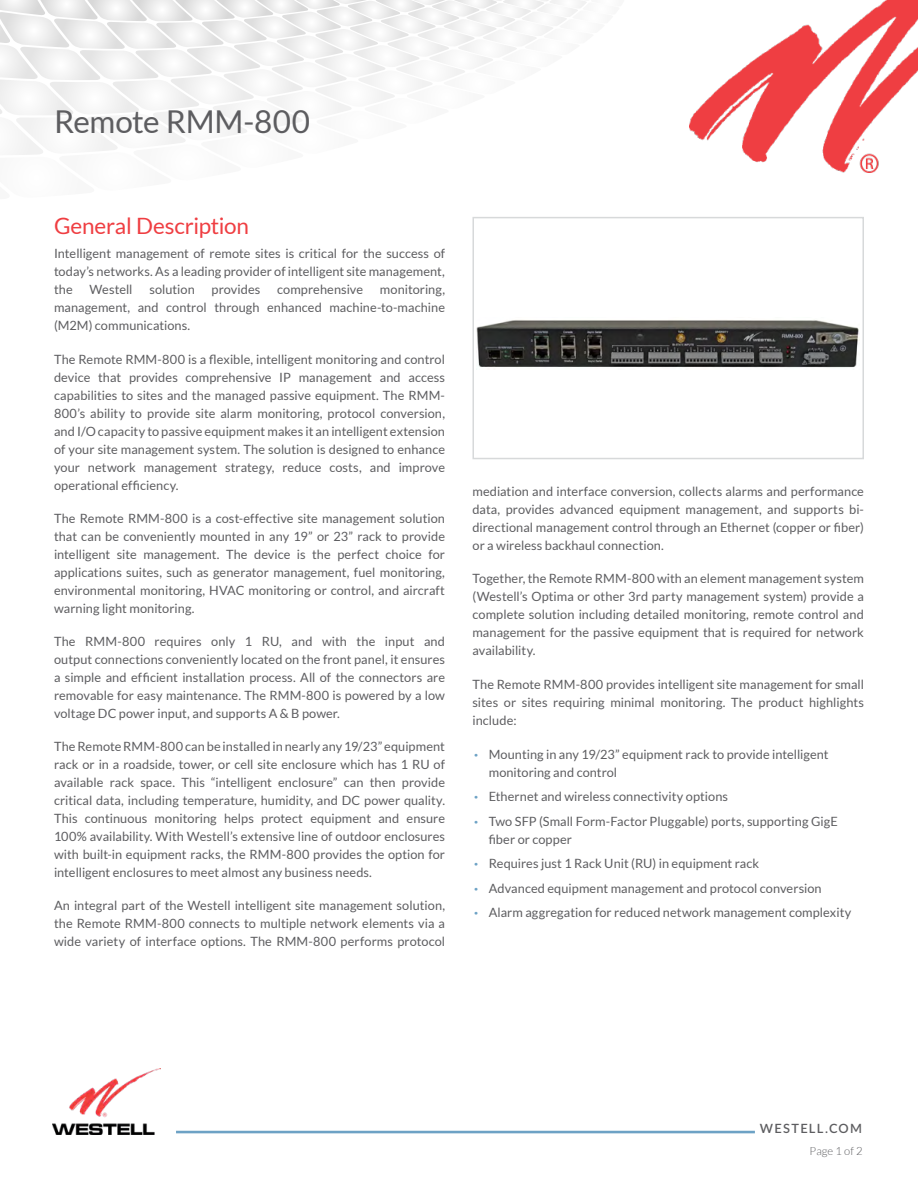
<style>
.page{position:relative;width:918px;height:1188px;background:#fff}
.page>*{position:absolute;margin:0;border:0;box-sizing:border-box;transform-origin:0 0}
.t1{font:31.5px "Lato";letter-spacing:-.01em;color:#5d5d60}
.t2{font:22.5px "Lato";letter-spacing:-.01em;color:#ef3e42}
.t3{font:12.75px/18px "Lato";letter-spacing:.005em;color:#5d5d60;text-align:justify}
.t4{font:600 12.75px "Lato";letter-spacing:.1em;color:#5d5d60}
.t5{font:300 11.25px "Lato";letter-spacing:.005em;color:#5d5d60}
.s1{font-weight:100;color:#6da2c5}
</style>
<div class="page">
<svg style="left:0;top:0;width:587px;height:155px"></svg>
<hr style="left:176px;top:1131px;width:579px;height:2px;background:#6da2c5">
<img style="left:53px;top:1069px;width:107px;height:65px">
<img style="left:689px;top:0;width:229px;height:173px">
<img style="left:477px;top:320px;width:383px;height:48px">
<div style="left:472px;top:217px;width:392px;height:242px;border:2px solid #d7d9da"></div>
<h1 class="t1" style="left:54px;top:104px;width:258px">Remote RMM-800</h1>
<h2 class="t2" style="left:54px;top:213px;width:197px">General Description</h2>
<p class="t3" style="left:54px;top:245px;width:393px">Intelligent management of remote sites is critical for the success of today’s networks. As a leading provider of intelligent site management, the</p>
<p class="t3" style="left:89px;top:281px;width:45px">Westell</p>
<p class="t3" style="left:149px;top:281px;width:47px">solution</p>
<p class="t3" style="left:212px;top:281px;width:50px">provides</p>
<p class="t3" style="left:277px;top:281px;width:87px">comprehensive</p>
<p class="t3" style="left:54px;top:281px;width:393px;text-indent:326px">monitoring, management, and control through enhanced machine-to-machine (M2M) communications.</p>
<p class="t3" style="left:54px;top:350px;width:393px">The Remote RMM-800 is a flexible, intelligent monitoring and control device that provides comprehensive IP management and access capabilities to sites and the managed passive equipment. The RMM-800’s ability to provide site alarm monitoring, protocol conversion, and I/O capacity to passive equipment makes it an intelligent extension of your site management system. The solution is designed to enhance your network management strategy, reduce costs, and improve operational efficiency.</p>
<p class="t3" style="left:54px;top:509px;width:393px">The Remote RMM-800 is a cost-effective site management solution that can be conveniently mounted in any 19” or 23” rack to provide intelligent site management. The device is the perfect choice for applications suites, such as generator management, fuel monitoring, environmental monitoring, HVAC monitoring or control, and aircraft warning light monitoring.</p>
<p class="t3" style="left:54px;top:632px;width:393px">The RMM-800 requires only 1 RU, and with the input and output connections conveniently located on the front panel, it ensures a simple and efficient installation process. All of the connectors are removable for easy maintenance. The RMM-800 is powered by a low voltage DC power input, and supports A &amp; B power.</p>
<p class="t3" style="left:54px;top:737px;width:393px">The Remote RMM-800 can be installed in nearly any 19/23” equipment rack or in a roadside, tower, or cell site enclosure which has 1 RU of available rack space. This “intelligent enclosure” can then provide critical data, including temperature, humidity, and DC power quality.<br>This continuous monitoring helps protect equipment and ensure 100% availability. With Westell’s extensive line of outdoor enclosures with built-in equipment racks, the RMM-800 provides the option for intelligent enclosures to meet almost any business needs.</p>
<p class="t3" style="left:54px;top:896px;width:393px">An integral part of the Westell intelligent site management solution, the Remote RMM-800 connects to multiple network elements via a wide variety of interface options. The RMM-800 performs protocol</p>
<p class="t3" style="left:472px;top:483px;width:393px">mediation and interface conversion, collects alarms and performance data, provides advanced equipment management, and supports bi&shy;directional management control through an Ethernet (copper or fiber) or a wireless backhaul connection.</p>
<p class="t3" style="left:472px;top:570px;width:393px">Together, the Remote RMM-800 with an element management system (Westell’s Optima or other 3rd party management system) provide a complete solution including detailed monitoring, remote control and management for the passive equipment that is required for network availability.</p>
<p class="t3" style="left:472px;top:675px;width:393px">The Remote RMM-800 provides intelligent site management for small sites or sites requiring minimal monitoring. The product highlights include:</p>
<p class="t3" style="left:489px;top:745px;width:342px;text-indent:-16px"><span class="s1">•</span> Mounting in any 19/23” equipment rack to provide intelligent monitoring and control</p>
<p class="t3" style="left:472px;top:788px;width:257px"><span class="s1">•</span> Ethernet and wireless connectivity options</p>
<p class="t3" style="left:489px;top:812px;width:351px;text-indent:-16px"><span class="s1">•</span> Two SFP (Small Form-Factor Pluggable) ports, supporting GigE fiber or copper</p>
<p class="t3" style="left:472px;top:854px;width:288px"><span class="s1">•</span> Requires just 1 Rack Unit (RU) in equipment rack</p>
<p class="t3" style="left:472px;top:879px;width:351px"><span class="s1">•</span> Advanced equipment management and protocol conversion</p>
<p class="t3" style="left:472px;top:903px;width:380px"><span class="s1">•</span> Alarm aggregation for reduced network management complexity</p>
<p class="t4" style="left:760px;top:1120px;width:104px">WESTELL.COM</p>
<p class="t5" style="left:810px;top:1145px;width:55px">Page 1 of 2</p>
</div>
